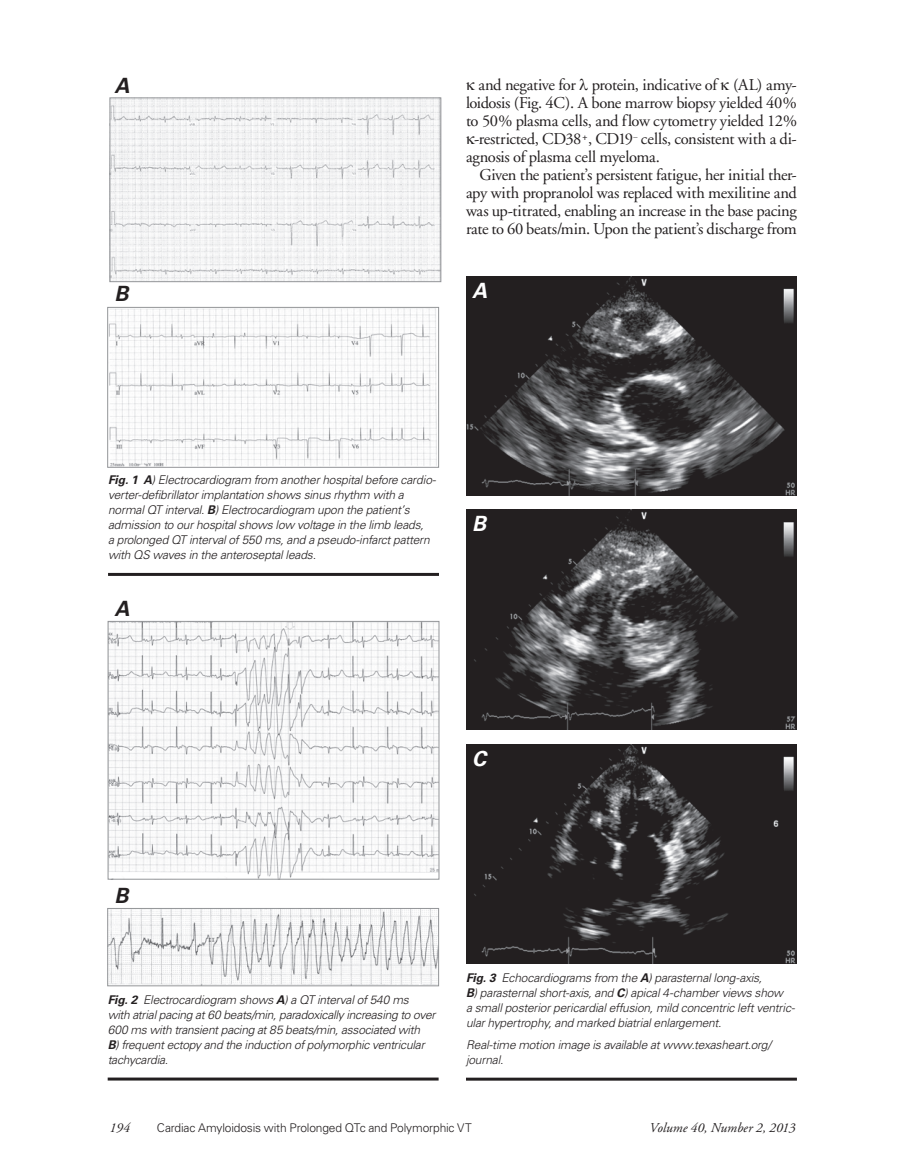
<style>
.page{position:relative;width:905px;height:1175px;background:#fff}
.page>*{position:absolute;margin:0;border:0;box-sizing:border-box;transform-origin:0 0}
.t1{font:italic 700 21px "Univers LT";color:#231f20}
.t2{font:italic 700 21px "Univers LT";color:#fff}
.t3{font:16.5px "Adobe Garamond";letter-spacing:-.02em;color:#231f20}
.t4{font:italic 13.5px "Adobe Garamond";color:#231f20}
.t5{font:italic 300 12px/15px "Univers LT";letter-spacing:-.015em;color:#231f20}
.t6{font:300 12px "Univers LT";letter-spacing:-.015em;color:#231f20}
.s1{font-weight:700}
</style>
<div class="page">
<img style="left:109px;top:309px;width:328px;height:156px">
<div style="left:107px;top:307px;width:332px;height:160px;border:1px solid #939598"></div>
<img style="left:112px;top:99px;width:327px;height:181px">
<div style="left:110px;top:97px;width:331px;height:185px;border:1px solid #939598"></div>
<hr style="left:108px;top:573px;width:331px;height:3px;background:#231f20">
<img style="left:110px;top:623px;width:327px;height:254px">
<div style="left:108px;top:621px;width:331px;height:258px;border:1px solid #939598"></div>
<img style="left:109px;top:910px;width:328px;height:74px">
<div style="left:107px;top:908px;width:332px;height:78px;border:1px solid #939598"></div>
<hr style="left:108px;top:1077px;width:330px;height:3px;background:#231f20">
<img style="left:466px;top:276px;width:331px;height:219px">
<img style="left:466px;top:509px;width:331px;height:220px">
<img style="left:466px;top:744px;width:331px;height:219px">
<hr style="left:466px;top:1077px;width:331px;height:3px;background:#231f20">
<h1 class="t1" style="left:114px;top:74px;width:17px">A</h1>
<h1 class="t1" style="left:114px;top:281px;width:16px">B</h1>
<h2 class="t3" style="left:478px;top:76px;width:320px">and negative for protein, indicative of (AL) amy-</h2>
<h2 class="t3" style="left:466px;top:94px;width:332px">loidosis (Fig. 4C). A bone marrow biopsy yielded 40%</h2>
<h2 class="t3" style="left:466px;top:112px;width:332px">to 50% plasma cells, and flow cytometry yielded 12%</h2>
<h2 class="t3" style="left:474px;top:130px;width:324px">-restricted, CD38<sup>+</sup>, CD19<sup>–</sup> cells, consistent with a di-</h2>
<h2 class="t3" style="left:466px;top:148px;width:195px">agnosis of plasma cell myeloma.</h2>
<h2 class="t3" style="left:479px;top:166px;width:319px">Given the patient’s persistent fatigue, her initial ther-</h2>
<h2 class="t3" style="left:466px;top:184px;width:332px">apy with propranolol was replaced with mexilitine and</h2>
<h2 class="t3" style="left:466px;top:202px;width:332px">was up-titrated, enabling an increase in the base pacing</h2>
<h2 class="t3" style="left:466px;top:220px;width:332px">rate to 60 beats/min. Upon the patient’s discharge from</h2>
<h1 class="t2" style="left:472px;top:278px;width:17px">A</h1>
<p class="t5" style="left:108px;top:472px;width:329px"><span class="s1">Fig. 1 A</span>) Electrocardiogram from another hospital before cardio&shy;verter-defibrillator implantation shows sinus rhythm with a normal QT interval. <span class="s1">B</span>) Electrocardiogram upon the patient’s admission to our hospital shows low voltage in the limb leads,<br>a prolonged QT interval of 550 ms, and a pseudo-infarct pattern with QS waves in the anteroseptal leads.</p>
<h1 class="t1" style="left:114px;top:596px;width:17px">A</h1>
<h1 class="t2" style="left:472px;top:511px;width:16px">B</h1>
<h1 class="t2" style="left:472px;top:746px;width:16px">C</h1>
<h1 class="t1" style="left:114px;top:883px;width:16px">B</h1>
<p class="t5" style="left:108px;top:992px;width:329px"><span class="s1">Fig. 2</span> Electrocardiogram shows <span class="s1">A</span>) a QT interval of 540 ms<br>with atrial pacing at 60 beats/min, paradoxically increasing to over 600 ms with transient pacing at 85 beats/min, associated with<br><span class="s1">B</span>) frequent ectopy and the induction of polymorphic ventricular tachycardia.</p>
<p class="t5" style="left:466px;top:970px;width:330px"><span class="s1">Fig. 3</span> Echocardiograms from the <span class="s1">A</span>) parasternal long-axis,<br><span class="s1">B</span>) parasternal short-axis, and <span class="s1">C</span>) apical 4-chamber views show<br>a small posterior pericardial effusion, mild concentric left ventric&shy;ular hypertrophy, and marked biatrial enlargement.</p>
<p class="t5" style="left:466px;top:1037px;width:306px">Real-time motion image is available at www.texasheart.org/ journal.</p>
<p class="t4" style="left:110px;top:1120px;width:22px">194</p>
<p class="t6" style="left:157px;top:1120px;width:316px">Cardiac Amyloidosis with Prolonged QTc and Polymorphic VT</p>
<p class="t4" style="left:649px;top:1120px;width:147px">Volume 40, Number 2, 2013</p>
</div>
